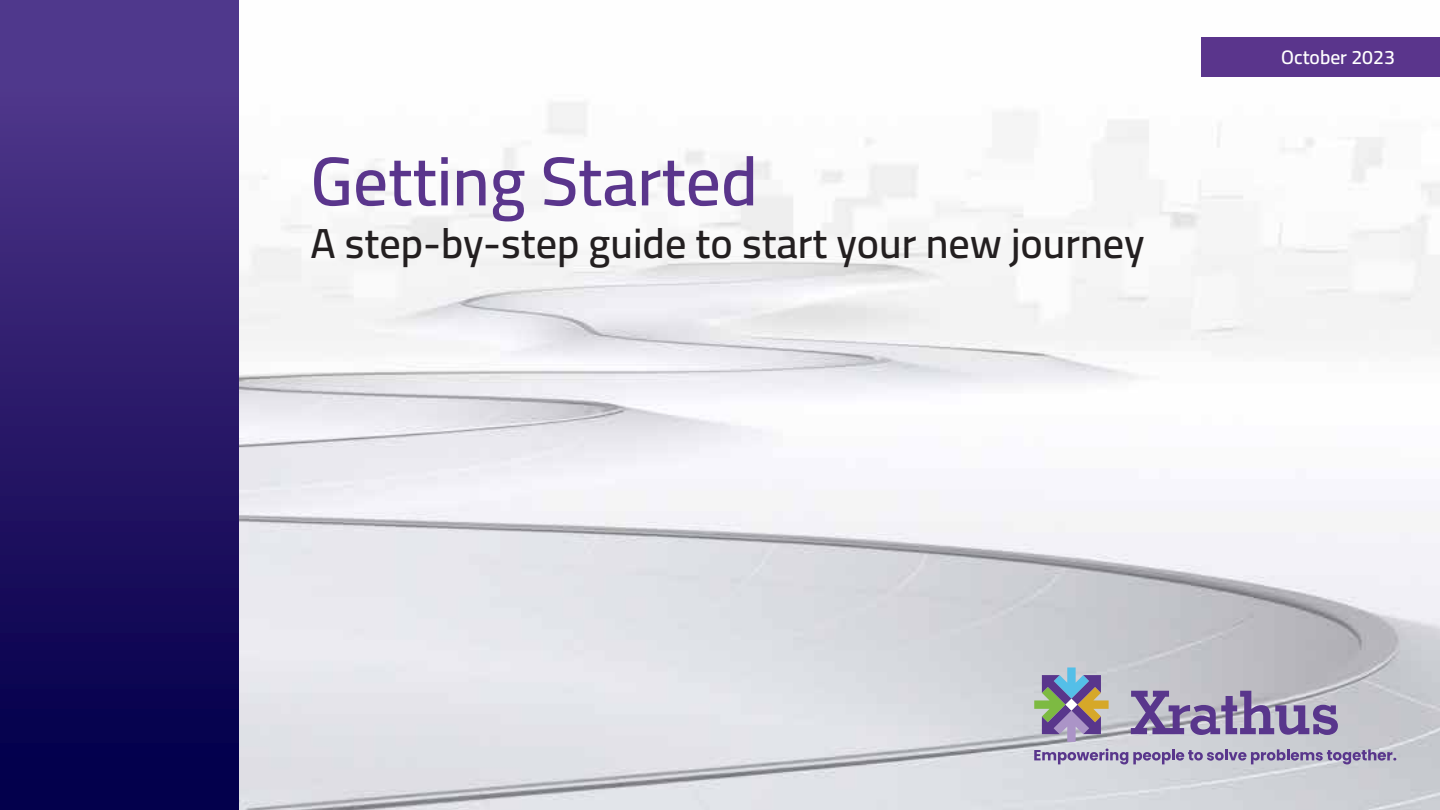
<style>
.page{position:relative;width:1440px;height:810px;background:#fff}
.page>*{position:absolute;margin:0;border:0;box-sizing:border-box;transform-origin:0 0}
.t1{font:600 69px "Cairo";color:#5a358c}
.t2{font:600 42px "Cairo";color:#231f20}
.t3{font:600 19.5px "Cairo";color:#fff}
</style>
<div class="page">
<img style="left:238px;top:0;width:1202px;height:810px">
<div style="left:1202px;top:38px;width:238px;height:39px;background:#5a358c"></div>
<div style="left:0;top:0;width:238px;height:810px;background:linear-gradient(to bottom,#573c90,#000046)"></div>
<svg style="left:1034px;top:749px;width:362px;height:15px"></svg>
<svg style="left:1034px;top:667px;width:75px;height:75px"></svg>
<svg style="left:1131px;top:691px;width:207px;height:44px"></svg>
<p class="t1" style="left:310px;top:130px;width:449px">Getting Started</p>
<p class="t2" style="left:310px;top:212px;width:836px">A step-by-step guide to start your new journey</p>
<p class="t3" style="left:1281px;top:43px;width:115px">October 2023</p>
</div>
